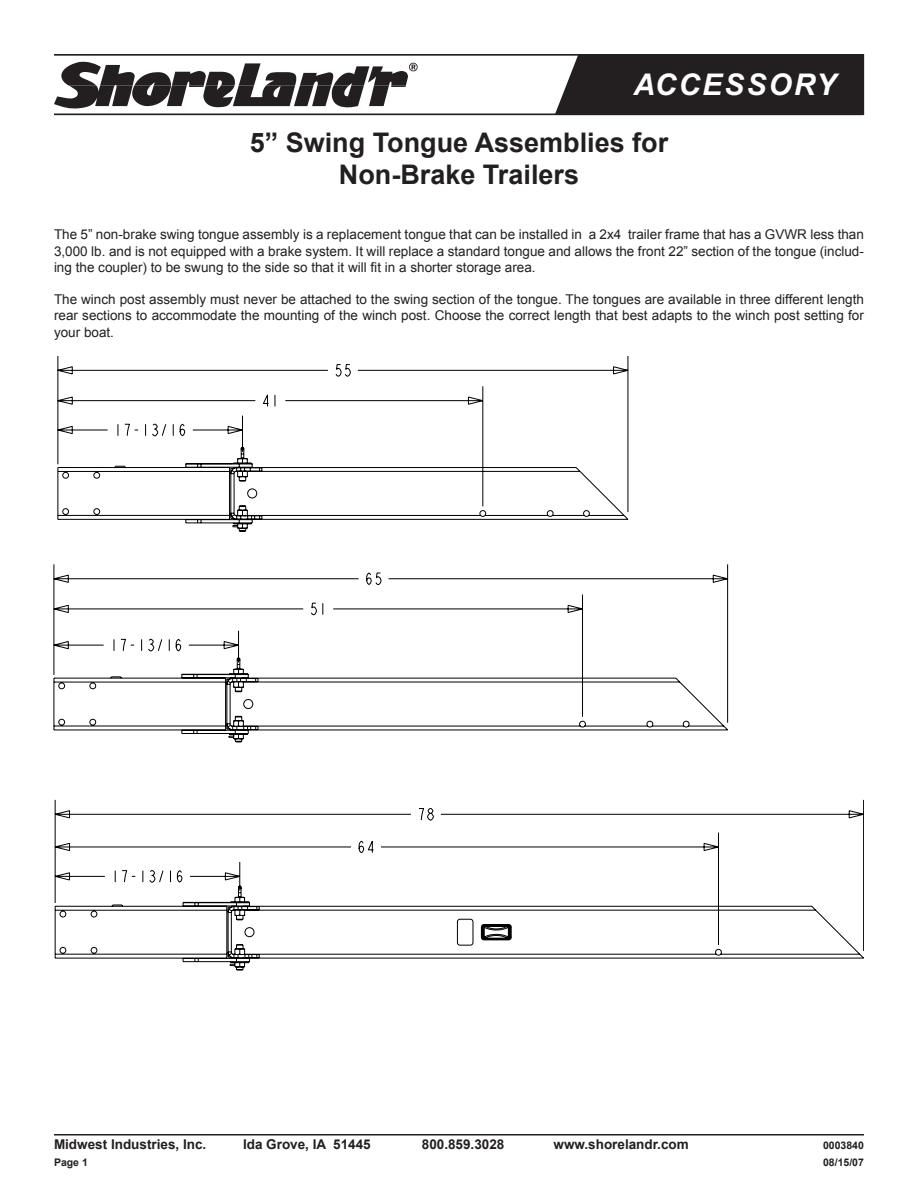
<style>
.page{position:relative;width:918px;height:1188px;background:#fff}
.page>*{position:absolute;margin:0;border:0;box-sizing:border-box;transform-origin:0 0}
.t1{font:italic 700 30px "Arial";letter-spacing:.07em;color:#fff}
.t2{font:700 27px "Arial";color:#231f20}
.t3{font:13.5px/16.2px "Arial";color:#231f20;text-align:justify}
.t4{font:700 13.5px "Arial";color:#231f20}
.t5{font:700 10.5px "Arial";color:#231f20}
</style>
<div class="page">
<hr style="left:54px;top:1134px;width:810px;height:2px;background:#231f20">
<div style="left:554px;top:54px;width:310px;height:61px;background:#231f20"></div>
<hr style="left:54px;top:54px;width:809px;height:2px;background:#231f20">
<hr style="left:54px;top:114px;width:809px;height:1px;background:#231f20">
<svg style="left:54px;top:61px;width:364px;height:53px"></svg>
<svg style="left:54px;top:356px;width:810px;height:614px"></svg>
<p class="t1" style="left:633px;top:65px;width:204px">ACCESSORY</p>
<p class="t2" style="left:250px;top:124px;width:420px">5” Swing Tongue Assemblies for</p>
<p class="t2" style="left:339px;top:157px;width:242px">Non-Brake Trailers</p>
<p class="t3" style="left:54px;top:227px;width:811px">The 5” non-brake swing tongue assembly is a replacement tongue that can be installed in a 2x4 trailer frame that has a GVWR less than 3,000 lb. and is not equipped with a brake system. It will replace a standard tongue and allows the front 22” section of the tongue (includ&shy;ing the coupler) to be swung to the side so that it will fit in a shorter storage area.</p>
<p class="t3" style="left:54px;top:291px;width:811px">The winch post assembly must never be attached to the swing section of the tongue. The tongues are available in three different length rear sections to accommodate the mounting of the winch post. Choose the correct length that best adapts to the winch post setting for your boat.</p>
<p class="t4" style="left:54px;top:1136px;width:154px">Midwest Industries, Inc.</p>
<p class="t4" style="left:243px;top:1136px;width:129px">Ida Grove, IA 51445</p>
<p class="t4" style="left:422px;top:1136px;width:84px">800.859.3028</p>
<p class="t4" style="left:554px;top:1136px;width:137px">www.shorelandr.com</p>
<p class="t5" style="left:823px;top:1139px;width:42px">0003840</p>
<p class="t5" style="left:54px;top:1155px;width:27px">Page</p>
<p class="t5" style="left:823px;top:1155px;width:42px">08/15/07</p>
</div>
